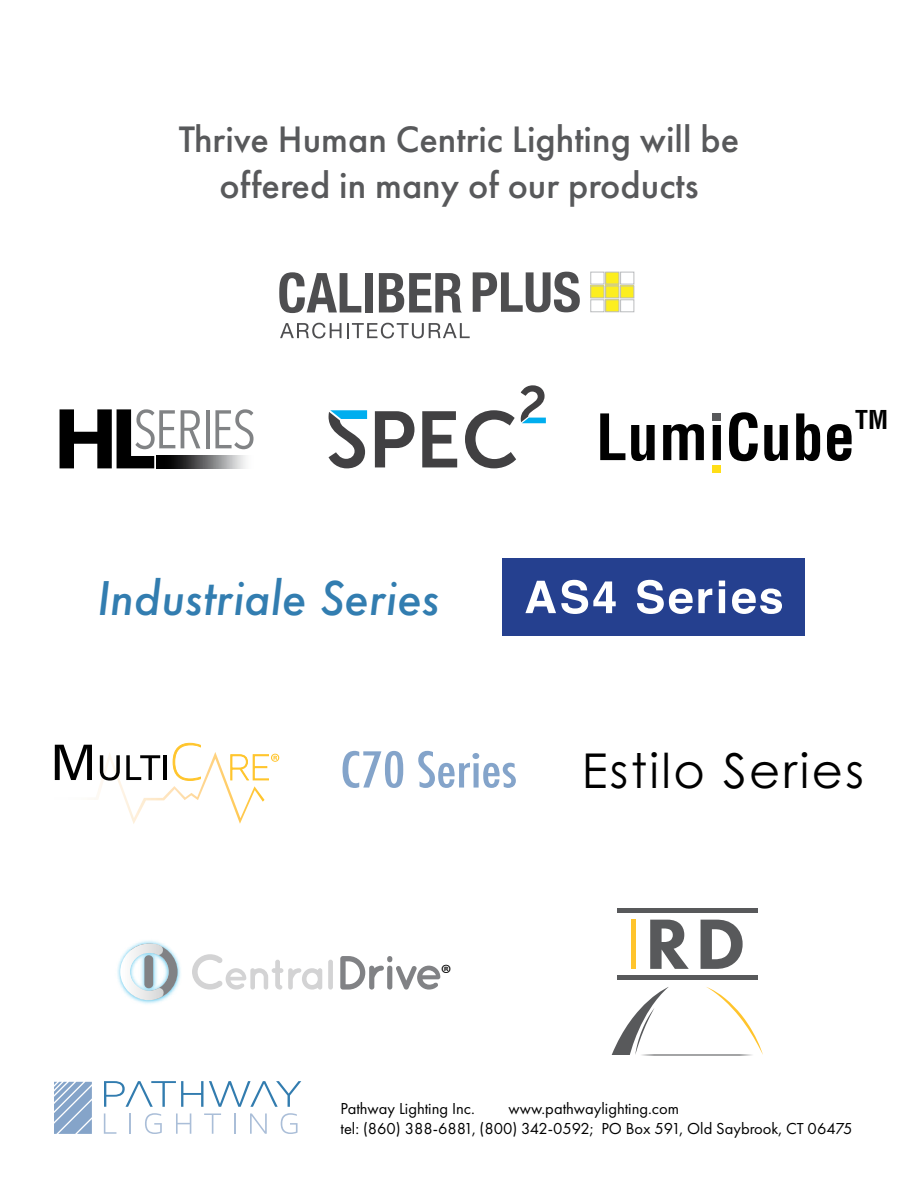
<style>
.page{position:relative;width:918px;height:1188px;background:#fff}
.page>*{position:absolute;margin:0;border:0;box-sizing:border-box;transform-origin:0 0}
.t1{font:700 condensed 62.25px "Helvetica LT Std";color:#000}
.t2{font:48px "Century Gothic Pro";letter-spacing:.05em;color:#000}
.t3{font:500 condensed 48px "Futura";color:#84a4ca;scale:1.12 1}
.t4{font:italic 500 45px "Futura";color:#327db0}
.t5{font:500 38.25px/45.9px "Futura PT";color:#58595b;text-align:center}
.t6{font:700 condensed 25.35px "Helvetica LT Std";color:#000}
.t7{font:25.2px "Myriad Pro";color:#000}
.t8{font:16.5px/19.8px "Futura PT";color:#000;text-align:center}
</style>
<div class="page">
<svg style="left:279px;top:272px;width:82px;height:41px"></svg>
<div style="left:365px;top:273px;width:8px;height:39px;background:#4e4e50"></div>
<svg style="left:379px;top:273px;width:83px;height:39px"></svg>
<svg style="left:473px;top:272px;width:107px;height:40px"></svg>
<div style="left:606px;top:272px;width:13px;height:12px;background:#fcee1f"></div>
<div style="left:605px;top:272px;width:14px;height:12px;border:1px solid #bbbdbf"></div>
<div style="left:606px;top:300px;width:13px;height:12px;background:#fcee1f"></div>
<div style="left:605px;top:299px;width:14px;height:13px;border:1px solid #bbbdbf"></div>
<div style="left:606px;top:286px;width:13px;height:12px;background:#fcee1f"></div>
<div style="left:605px;top:286px;width:14px;height:12px;border:1px solid #bbbdbf"></div>
<div style="left:620px;top:272px;width:14px;height:12px;border:1px solid #bbbdbf"></div>
<div style="left:620px;top:299px;width:14px;height:13px;border:1px solid #bbbdbf"></div>
<div style="left:621px;top:286px;width:13px;height:12px;background:#fcee1f"></div>
<div style="left:620px;top:286px;width:14px;height:12px;border:1px solid #bbbdbf"></div>
<div style="left:590px;top:272px;width:14px;height:12px;border:1px solid #bbbdbf"></div>
<div style="left:590px;top:299px;width:14px;height:13px;border:1px solid #bbbdbf"></div>
<div style="left:591px;top:286px;width:13px;height:12px;background:#fcee1f"></div>
<div style="left:590px;top:286px;width:14px;height:12px;border:1px solid #bbbdbf"></div>
<svg style="left:280px;top:323px;width:61px;height:15px"></svg>
<svg style="left:347px;top:323px;width:123px;height:15px"></svg>
<svg style="left:60px;top:409px;width:115px;height:59px"></svg>
<svg style="left:181px;top:410px;width:19px;height:38px"></svg>
<hr style="left:206px;top:410px;width:4px;height:38px;background:#818385">
<svg style="left:215px;top:409px;width:39px;height:40px"></svg>
<svg style="left:157px;top:456px;width:89px;height:12px"></svg>
<svg style="left:650px;top:920px;width:39px;height:49px"></svg>
<svg style="left:701px;top:920px;width:42px;height:49px"></svg>
<hr style="left:632px;top:920px;width:4px;height:49px;background:#ffc42c">
<div style="left:617px;top:908px;width:140px;height:5px;background:#58595b"></div>
<hr style="left:617px;top:976px;width:140px;height:4px;background:#58595b">
<svg style="left:612px;top:987px;width:151px;height:69px"></svg>
<img style="left:117px;top:940px;width:64px;height:64px">
<svg style="left:120px;top:944px;width:58px;height:57px"></svg>
<svg style="left:192px;top:954px;width:130px;height:36px"></svg>
<div style="left:328px;top:960px;width:5px;height:30px;background:#d3d3d4;border-radius:2px"></div>
<svg style="left:340px;top:956px;width:100px;height:34px"></svg>
<div style="left:502px;top:558px;width:303px;height:78px;background:#25408f"></div>
<svg style="left:525px;top:580px;width:257px;height:34px"></svg>
<svg style="left:55px;top:742px;width:224px;height:82px"></svg>
<div style="left:713px;top:413px;width:8px;height:8px;background:#58595b"></div>
<div style="left:713px;top:465px;width:8px;height:7px;background:#ffde17"></div>
<svg style="left:375px;top:411px;width:39px;height:56px"></svg>
<svg style="left:422px;top:411px;width:35px;height:56px"></svg>
<svg style="left:465px;top:385px;width:81px;height:83px"></svg>
<svg style="left:329px;top:410px;width:38px;height:58px"></svg>
<svg style="left:104px;top:1081px;width:99px;height:26px"></svg>
<svg style="left:209px;top:1081px;width:92px;height:26px"></svg>
<svg style="left:104px;top:1113px;width:12px;height:21px"></svg>
<hr style="left:129px;top:1113px;width:2px;height:21px;background:#aabed8">
<svg style="left:145px;top:1113px;width:17px;height:21px"></svg>
<svg style="left:176px;top:1113px;width:15px;height:21px"></svg>
<svg style="left:204px;top:1113px;width:17px;height:21px"></svg>
<svg style="left:234px;top:1113px;width:1px;height:21px"></svg>
<svg style="left:250px;top:1113px;width:17px;height:21px"></svg>
<svg style="left:281px;top:1113px;width:17px;height:21px"></svg>
<svg style="left:54px;top:1082px;width:38px;height:52px;background:#98b2d1"></svg>
<h3 class="t5" style="left:179px;top:117px;width:562px">Thrive Human Centric Lighting will be offered in many of our products</h3>
<h3 class="t4" style="left:97px;top:568px;width:344px">Industriale Series</h3>
<h2 class="t3" style="left:340px;top:739px;width:159px">C70 Series</h2>
<h1 class="t1" style="left:596px;top:398px;width:261px">LumiCube</h1>
<h3 class="t6" style="left:855px;top:404px;width:34px">TM</h3>
<h2 class="t2" style="left:582px;top:741px;width:284px">Estilo Series</h2>
<h3 class="t7" style="left:441px;top:958px;width:12px">®</h3>
<p class="t8" style="left:340px;top:1099px;width:514px">www.pathwaylighting.com<br>tel: (860) 388-6881, (800) 342-0592; PO Box 591, Old Saybrook, CT 06475</p>
<p class="t8" style="left:340px;top:1099px;width:136px">Pathway Lighting Inc.</p>
</div>
